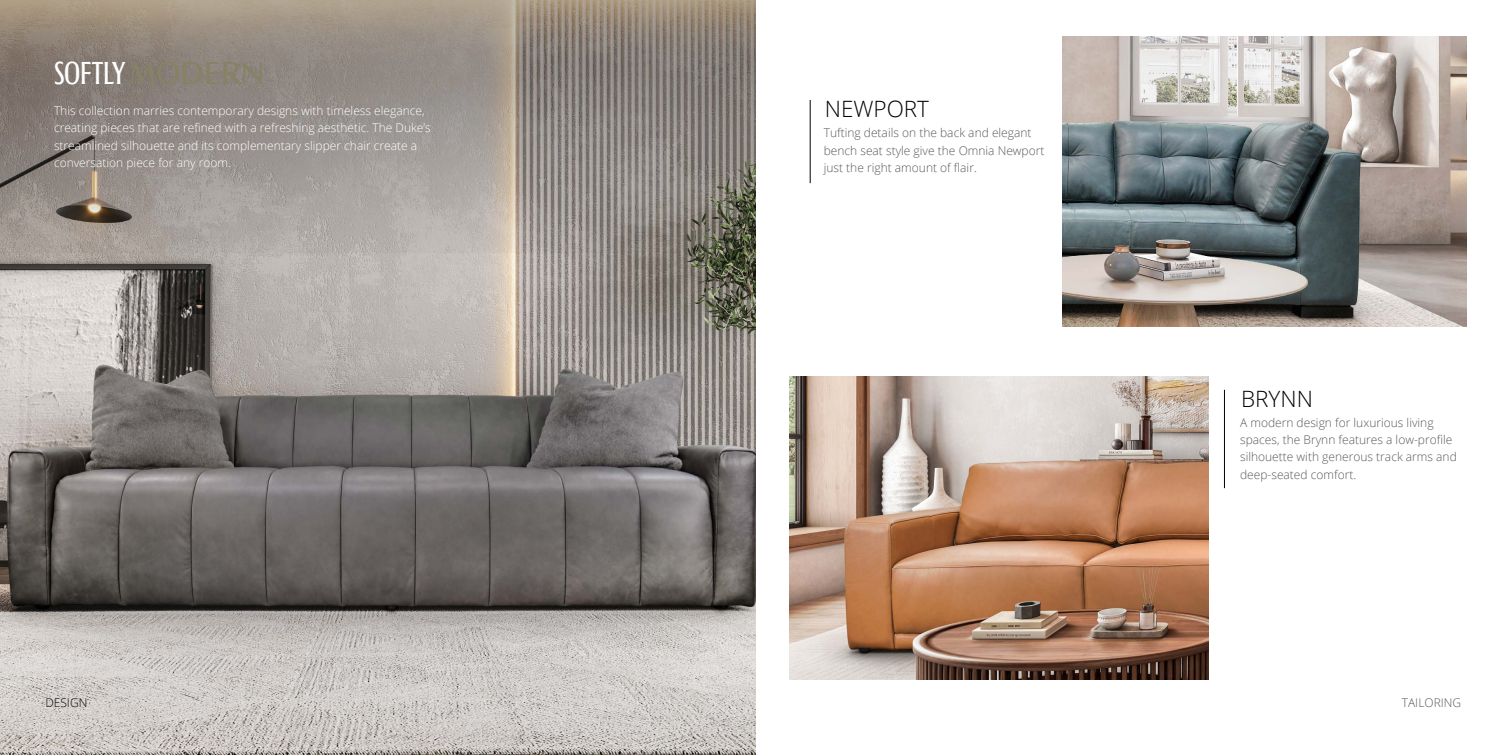
<style>
.page{position:relative;width:1512px;height:756px;background:#fff}
.page>*{position:absolute;margin:0;border:0;box-sizing:border-box;transform-origin:0 0}
.t1{font:32.1px "Arnika Var";color:#fff}
.t2{font:300 22.5px "Open Sans";color:#000}
.t3{font:300 12px/17.2px "Open Sans";color:#58595b}
.t4{font:300 12px/17.2px "Open Sans";color:#fff}
.t5{font:300 12px "Open Sans";color:#000}
.s1{color:#878265}
.s2{font-size:13.5px}
</style>
<div class="page">
<img style="left:0;top:253px;width:756px;height:502px">
<img style="left:0;top:0;width:756px;height:253px">
<img style="left:1063px;top:37px;width:404px;height:289px">
<img style="left:790px;top:377px;width:419px;height:302px">
<hr style="left:810px;top:100px;width:1px;height:83px;background:#000">
<hr style="left:1224px;top:390px;width:1px;height:98px;background:#000">
<h1 class="t1" style="left:54px;top:54px;width:212px">SOFTLY <span class="s1">MODERN</span></h1>
<p class="t4" style="left:54px;top:102px;width:372px">This collection marries contemporary designs with timeless elegance,</p>
<h2 class="t2" style="left:825px;top:94px;width:106px">NEWPORT</h2>
<p class="t4" style="left:54px;top:119px;width:378px">creating pieces that are refined with a refreshing aesthetic. The Duke’s streamlined silhouette and its complementary slipper chair create a conversation piece for any room.</p>
<p class="t3" style="left:824px;top:124px;width:222px">Tufting details on the back and elegant bench seat style give the Omnia Newport just the right amount of flair.</p>
<h2 class="t2" style="left:1241px;top:383px;width:73px">BRYNN</h2>
<p class="t3" style="left:1240px;top:414px;width:218px">A modern design for luxurious living spaces, the Brynn features a low-profile silhouette with generous track arms and deep-seated comfort.</p>
<p class="t5" style="left:45px;top:694px;width:43px">DESIGN</p>
<p class="t3" style="left:45px;top:694px;width:55px">Omnia <span class="s2">4</span></p>
<p class="t3" style="left:1402px;top:694px;width:61px">TAILORING</p>
</div>
